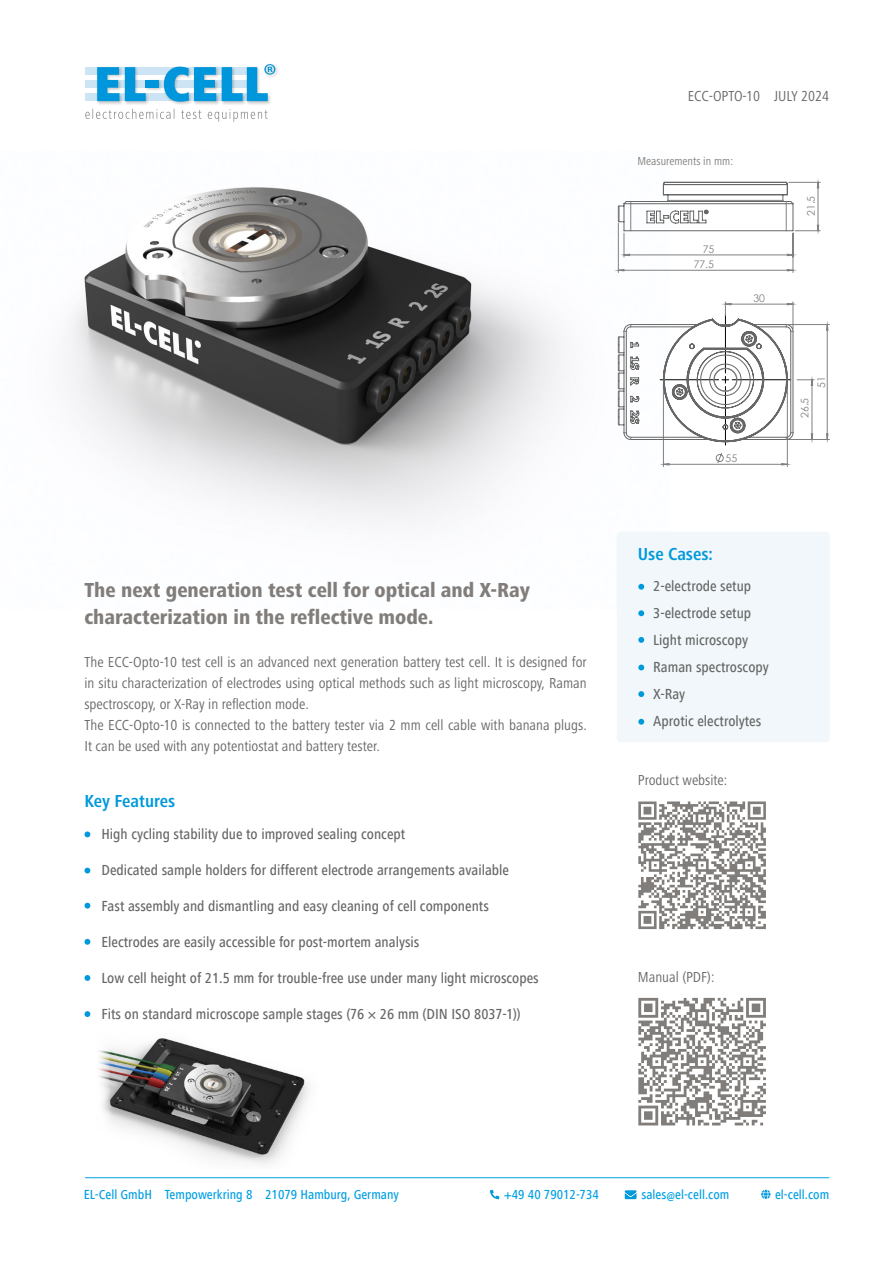
<style>
.page{position:relative;width:893px;height:1263px;background:#fff}
.page>*{position:absolute;margin:0;border:0;box-sizing:border-box;transform-origin:0 0}
.Headlines{font:800 condensed 21px/27px "Frutiger Next LT";color:#817d7a}
.Kleine_Zwischenüberschriften{font:700 condensed 18px "Frutiger Next Pro";color:#0099db}
.Fliesstext_Broschüre_DINa4_PAT_series{font:500 condensed 15px "Frutiger Next LT";color:#666766}
.Fliesstext_Broschüre_DINa4_PAT_series-2{font:condensed 15px/21px "Frutiger Next Pro";color:#666766;text-align:justify}
.Kleine_Zwischenüberschriften_blau{font:condensed 15px "Frutiger Next Pro";color:#666766}
.Abbinder{font:500 condensed 13.5px "Frutiger Next LT";color:#009fe3}
.Fliesstext_Broschüre_DINa4_PAT_series-3{font:condensed 12px "Frutiger Next Pro";color:#817d7a}
.t1{font:10.5px "Century Gothic";color:#808080}
</style>
<div class="page">
<img style="left:66px;top:187px;width:603px;height:334px">
<svg style="left:618px;top:182px;width:203px;height:283px"></svg>
<hr style="left:725px;top:386px;width:1px;height:59px;background:#000">
<hr style="left:793px;top:233px;width:1px;height:39px;background:#808080">
<hr style="left:618px;top:223px;width:1px;height:49px;background:#808080">
<hr style="left:787px;top:382px;width:1px;height:84px;background:#808080">
<hr style="left:663px;top:382px;width:1px;height:84px;background:#808080">
<hr style="left:788px;top:439px;width:41px;height:1px;background:#808080">
<hr style="left:788px;top:324px;width:41px;height:1px;background:#808080">
<svg style="left:664px;top:452px;width:123px;height:13px"></svg>
<svg style="left:617px;top:302px;width:211px;height:141px"></svg>
<svg style="left:617px;top:181px;width:203px;height:90px"></svg>
<svg style="left:84px;top:831px;width:6px;height:6px"></svg>
<svg style="left:84px;top:868px;width:6px;height:5px"></svg>
<svg style="left:84px;top:903px;width:6px;height:5px"></svg>
<svg style="left:84px;top:939px;width:6px;height:6px"></svg>
<svg style="left:84px;top:975px;width:6px;height:6px"></svg>
<svg style="left:84px;top:1011px;width:6px;height:6px"></svg>
<hr style="left:85px;top:1177px;width:744px;height:1px;background:#009fe3">
<div style="left:85px;top:67px;width:171px;height:8px;background:#cce4f3"></div>
<div style="left:85px;top:80px;width:171px;height:8px;background:#cce4f3"></div>
<div style="left:85px;top:93px;width:171px;height:8px;background:#cce4f3"></div>
<img style="left:97px;top:67px;width:25px;height:38px">
<svg style="left:97px;top:67px;width:22px;height:34px"></svg>
<img style="left:124px;top:67px;width:24px;height:38px">
<svg style="left:125px;top:67px;width:21px;height:34px"></svg>
<img style="left:143px;top:77px;width:18px;height:16px">
<div style="left:146px;top:80px;width:13px;height:8px;background:#0096db"></div>
<img style="left:163px;top:66px;width:28px;height:39px">
<img style="left:194px;top:67px;width:25px;height:38px">
<svg style="left:164px;top:67px;width:52px;height:35px"></svg>
<img style="left:221px;top:67px;width:23px;height:38px">
<img style="left:244px;top:101px;width:26px;height:4px">
<img style="left:275px;top:66px;width:3px;height:10px">
<svg style="left:222px;top:64px;width:53px;height:37px"></svg>
<svg style="left:85px;top:109px;width:183px;height:13px"></svg>
<img style="left:99px;top:1038px;width:210px;height:127px">
<div style="left:617px;top:532px;width:213px;height:210px;background:#f1f7fa;border-radius:4px"></div>
<svg style="left:638px;top:584px;width:6px;height:6px"></svg>
<svg style="left:638px;top:610px;width:6px;height:6px"></svg>
<svg style="left:638px;top:637px;width:6px;height:6px"></svg>
<svg style="left:638px;top:664px;width:6px;height:6px"></svg>
<svg style="left:638px;top:691px;width:6px;height:6px"></svg>
<svg style="left:638px;top:719px;width:6px;height:6px"></svg>
<div style="left:96px;top:1153px;width:69px;height:21px;background:#fff"></div>
<svg style="left:625px;top:1190px;width:11px;height:9px"></svg>
<svg style="left:761px;top:1189px;width:9px;height:10px"></svg>
<svg style="left:490px;top:1190px;width:9px;height:9px"></svg>
<svg style="left:638px;top:801px;width:128px;height:128px"></svg>
<svg style="left:638px;top:998px;width:128px;height:127px"></svg>
<p class="Kleine_Zwischenüberschriften_blau" style="left:688px;top:88px;width:143px">ECC-OPTO-10 JULY 2024</p>
<p class="Headlines" style="left:84px;top:576px;width:447px">The next generation test cell for optical and X-Ray characterization in the reflective mode.</p>
<p class="Fliesstext_Broschüre_DINa4_PAT_series-2" style="left:84px;top:651px;width:504px">The ECC-Opto-10 test cell is an advanced next generation battery test cell. It is designed for in situ characterization of electrodes using optical methods such as light microscopy, Raman spectroscopy, or X-Ray in reflection mode.</p>
<p class="Fliesstext_Broschüre_DINa4_PAT_series-2" style="left:84px;top:714px;width:504px">The ECC-Opto-10 is connected to the battery tester via 2 mm cell cable with banana plugs.<br>It can be used with any potentiostat and battery tester.</p>
<p class="Kleine_Zwischenüberschriften" style="left:84px;top:791px;width:92px">Key Features</p>
<p class="Fliesstext_Broschüre_DINa4_PAT_series" style="left:101px;top:826px;width:305px">High cycling stability due to improved sealing concept</p>
<p class="Fliesstext_Broschüre_DINa4_PAT_series" style="left:101px;top:862px;width:409px">Dedicated sample holders for different electrode arrangements available</p>
<p class="Fliesstext_Broschüre_DINa4_PAT_series" style="left:101px;top:898px;width:389px">Fast assembly and dismantling and easy cleaning of cell components</p>
<p class="Fliesstext_Broschüre_DINa4_PAT_series" style="left:101px;top:934px;width:319px">Electrodes are easily accessible for post-mortem analysis</p>
<p class="Fliesstext_Broschüre_DINa4_PAT_series" style="left:101px;top:970px;width:439px">Low cell height of 21.5 mm for trouble-free use under many light microscopes</p>
<p class="Fliesstext_Broschüre_DINa4_PAT_series" style="left:101px;top:1006px;width:421px">Fits on standard microscope sample stages (76 × 26 mm (DIN ISO 8037-1))</p>
<p class="Fliesstext_Broschüre_DINa4_PAT_series-3" style="left:637px;top:154px;width:97px">Measurements in mm:</p>
<p class="t1" style="left:703px;top:241px;width:13px">75</p>
<p class="t1" style="left:694px;top:257px;width:22px">77.5</p>
<p class="t1" style="left:753px;top:291px;width:13px">30</p>
<p class="t1" style="left:726px;top:451px;width:13px">55</p>
<p class="t1" style="left:804px;top:216px;width:22px;rotate:-90deg">21.5</p>
<p class="t1" style="left:797px;top:418px;width:22px;rotate:-90deg">26.5</p>
<p class="t1" style="left:814px;top:388px;width:13px;rotate:-90deg">51</p>
<p class="Kleine_Zwischenüberschriften" style="left:638px;top:544px;width:76px">Use Cases:</p>
<p class="Fliesstext_Broschüre_DINa4_PAT_series" style="left:653px;top:578px;width:99px">2-electrode setup</p>
<p class="Fliesstext_Broschüre_DINa4_PAT_series" style="left:653px;top:605px;width:99px">3-electrode setup</p>
<p class="Fliesstext_Broschüre_DINa4_PAT_series" style="left:653px;top:632px;width:96px">Light microscopy</p>
<p class="Fliesstext_Broschüre_DINa4_PAT_series" style="left:653px;top:659px;width:117px">Raman spectroscopy</p>
<p class="Fliesstext_Broschüre_DINa4_PAT_series" style="left:653px;top:686px;width:34px">X-Ray</p>
<p class="Fliesstext_Broschüre_DINa4_PAT_series" style="left:653px;top:713px;width:110px">Aprotic electrolytes</p>
<p class="Fliesstext_Broschüre_DINa4_PAT_series-2" style="left:638px;top:769px;width:91px">Product website:</p>
<p class="Fliesstext_Broschüre_DINa4_PAT_series-2" style="left:638px;top:966px;width:78px">Manual (PDF):</p>
<p class="Abbinder" style="left:84px;top:1187px;width:317px">EL-Cell GmbH Tempowerkring 8 21079 Hamburg, Germany</p>
<p class="Abbinder" style="left:504px;top:1187px;width:96px">+49 40 79012-734</p>
<p class="Abbinder" style="left:641px;top:1187px;width:89px">sales@el-cell.com</p>
<p class="Abbinder" style="left:775px;top:1187px;width:56px">el-cell.com</p>
</div>
